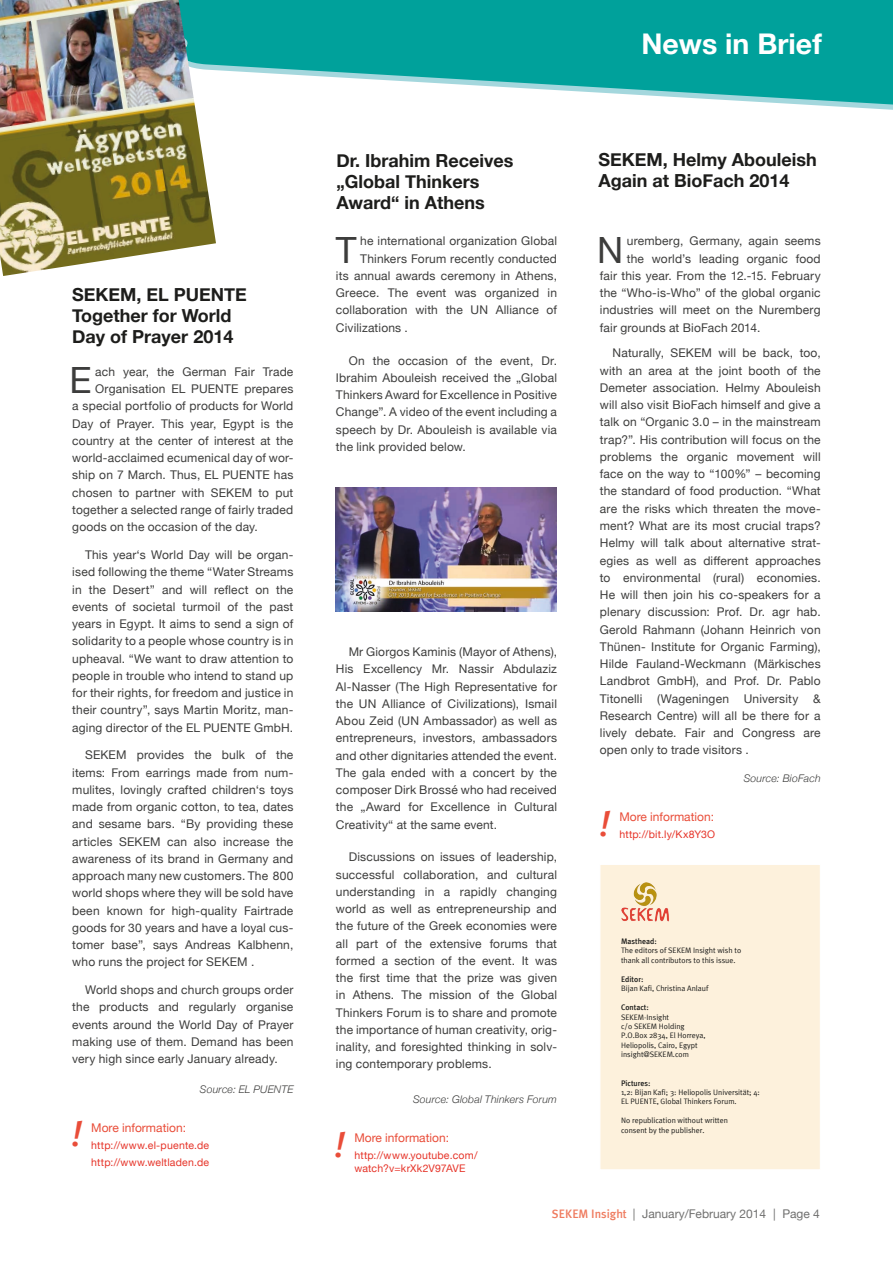
<style>
.page{position:relative;width:893px;height:1263px;background:#fff}
.page>*{position:absolute;margin:0;border:0;box-sizing:border-box;transform-origin:0 0}
.Article_Starter_EN{font:36.15px "Helvetica Neue";color:#3d3d3c}
.InfoBox_Exclamation{font:italic 500 36px "Meta Plus";color:#e94d39}
.RegInColor_Head{font:700 28.5px "Helvetica Neue";color:#fff}
.Sub_Header_3_EN{font:700 18px/21px "Helvetica Neue";color:#1d1d1b}
.Article_EN{font:12px/17.2px "Helvetica Neue";letter-spacing:.015em;color:#3d3d3c;text-align:justify}
.Article_Starter_EN-2{font:12px "Helvetica Neue";letter-spacing:.015em;color:#3d3d3c}
.InfoBox_Text{font:12px "Helvetica Neue";color:#e94d39}
.Pagination{font:12px "Helvetica Neue";color:#70706f}
.InfoBox_Text-2{font:10.5px/12.6px "Helvetica Neue";letter-spacing:.02em;color:#e63429}
.Article_Signature{font:italic 300 10.5px "Helvetica Neue";letter-spacing:.015em;color:#3d3d3c}
.Masthead{font:7.8px/9.4px "Meta Plus Normal";color:#1d1d1b}
.Masthead_Headline{font:500 7.8px "Meta Plus";color:#1d1d1b}
.s1{font-family:"Meta Plus";font-weight:500;color:#ef7c60}
</style>
<div class="page">
<svg style="left:216px;top:0;width:677px;height:105px;background:#2cb1ac"></svg>
<div style="left:600px;top:864px;width:221px;height:306px;background:#fdf1dc;border:1px solid #fff"></div>
<img style="left:621px;top:882px;width:48px;height:39px">
<img style="left:335px;top:488px;width:221px;height:123px">
<img style="left:0;top:0;width:216px;height:276px">
<p class="Sub_Header_3_EN" style="left:72px;top:285px;width:176px">SEKEM, EL PUENTE<br>Together for World<br>Day of Prayer 2014</p>
<p class="Article_Starter_EN" style="left:69px;top:354px;width:24px">E</p>
<p class="Article_Starter_EN-2" style="left:95px;top:363px;width:200px">ach year, the German Fair Trade</p>
<p class="Article_Starter_EN-2" style="left:95px;top:380px;width:200px">Organisation EL PUENTE prepares</p>
<p class="Article_Starter_EN-2" style="left:72px;top:398px;width:223px">a special portfolio of products for World</p>
<p class="Article_Starter_EN-2" style="left:72px;top:415px;width:223px">Day of Prayer. This year, Egypt is the</p>
<p class="Article_Starter_EN-2" style="left:72px;top:432px;width:223px">country at the center of interest at the</p>
<p class="Article_Starter_EN-2" style="left:72px;top:449px;width:223px">world-acclaimed ecumenical day of wor-</p>
<p class="Article_Starter_EN-2" style="left:72px;top:467px;width:223px">ship on 7 March. Thus, EL PUENTE has</p>
<p class="Article_Starter_EN-2" style="left:72px;top:484px;width:223px">chosen to partner with SEKEM to put</p>
<p class="Article_Starter_EN-2" style="left:72px;top:501px;width:223px">together a selected range of fairly traded</p>
<p class="Article_Starter_EN-2" style="left:72px;top:518px;width:187px">goods on the occasion of the day.</p>
<p class="Article_EN" style="left:72px;top:547px;width:223px;text-indent:13px">This year‘s World Day will be organ&shy;ised following the theme “Water Streams in the Desert” and will reflect on the events of societal turmoil of the past years in Egypt. It aims to send a sign of solidarity to a people whose country is in upheaval. “We want to draw attention to people in trouble who intend to stand up for their rights, for freedom and justice in their country”, says Martin Moritz, man&shy;aging director of the EL PUENTE GmbH.</p>
<p class="Article_EN" style="left:72px;top:747px;width:223px;text-indent:13px">SEKEM provides the bulk of the items: From earrings made from num&shy;mulites, lovingly crafted children‘s toys made from organic cotton, to tea, dates and sesame bars. “By providing these articles SEKEM can also increase the awareness of its brand in Germany and approach many new customers. The 800 world shops where they will be sold have been known for high-quality Fairtrade goods for 30 years and have a loyal cus&shy;tomer base”, says Andreas Kalbhenn, who runs the project for SEKEM .</p>
<p class="Article_EN" style="left:72px;top:982px;width:223px;text-indent:13px">World shops and church groups order the products and regularly organise events around the World Day of Prayer making use of them. Demand has been very high since early January already.</p>
<p class="Article_Signature" style="left:200px;top:1081px;width:95px">Source: EL PUENTE</p>
<p class="InfoBox_Exclamation" style="left:72px;top:1113px;width:12px">!</p>
<p class="InfoBox_Text" style="left:91px;top:1119px;width:96px">More information:</p>
<p class="InfoBox_Text-2" style="left:91px;top:1139px;width:119px">http://www.el-puente.de</p>
<p class="InfoBox_Text-2" style="left:91px;top:1156px;width:119px">http://www.weltladen.de</p>
<p class="RegInColor_Head" style="left:641px;top:22px;width:182px">News in Brief</p>
<p class="Sub_Header_3_EN" style="left:336px;top:150px;width:178px">Dr. Ibrahim Receives „Global Thinkers<br>Award“ in Athens</p>
<p class="Sub_Header_3_EN" style="left:598px;top:150px;width:220px">SEKEM, Helmy Abouleish<br>Again at BioFach 2014</p>
<p class="Article_Starter_EN" style="left:336px;top:224px;width:22px">T</p>
<p class="Article_Starter_EN-2" style="left:360px;top:233px;width:198px">he international organization Global</p>
<p class="Article_Starter_EN-2" style="left:360px;top:250px;width:198px">Thinkers Forum recently conducted</p>
<p class="Article_Starter_EN-2" style="left:336px;top:267px;width:223px">its annual awards ceremony in Athens,</p>
<p class="Article_Starter_EN-2" style="left:336px;top:284px;width:223px">Greece. The event was organized in</p>
<p class="Article_Starter_EN-2" style="left:336px;top:302px;width:223px">collaboration with the UN Alliance of</p>
<p class="Article_Starter_EN-2" style="left:336px;top:319px;width:74px">Civilizations .</p>
<p class="Article_EN" style="left:336px;top:352px;width:223px;text-indent:13px">On the occasion of the event, Dr.<br>Ibrahim Abouleish received the „Global Thinkers Award for Excellence in Positive Change”. A video of the event including a speech by Dr. Abouleish is available via the link provided below.</p>
<p class="Article_EN" style="left:336px;top:644px;width:223px;text-indent:13px">Mr Giorgos Kaminis (Mayor of Athens), His Excellency Mr. Nassir Abdulaziz Al-Nasser (The High Representative for the UN Alliance of Civilizations), Ismail Abou Zeid (UN Ambassador) as well as entrepreneurs, investors, ambassadors and other dignitaries attended the event.<br>The gala ended with a concert by the composer Dirk Brossé who had received the „Award for Excellence in Cultural Creativity“ at the same event.</p>
<p class="Article_EN" style="left:336px;top:849px;width:223px;text-indent:13px">Discussions on issues of leadership, successful collaboration, and cultural understanding in a rapidly changing world as well as entrepreneurship and the future of the Greek economies were all part of the extensive forums that formed a section of the event. It was the first time that the prize was given in Athens. The mission of the Global Thinkers Forum is to share and promote the importance of human creativity, orig&shy;inality, and foresighted thinking in solv&shy;ing contemporary problems.</p>
<p class="Article_Signature" style="left:413px;top:1091px;width:145px">Source: Global Thinkers Forum</p>
<p class="InfoBox_Exclamation" style="left:335px;top:1123px;width:12px">!</p>
<p class="InfoBox_Text" style="left:354px;top:1129px;width:96px">More information:</p>
<p class="InfoBox_Text-2" style="left:354px;top:1150px;width:125px">http://www.youtube.com/ watch?v=krXk2V97AVE</p>
<p class="Article_Starter_EN" style="left:597px;top:224px;width:28px">N</p>
<p class="Article_Starter_EN-2" style="left:627px;top:233px;width:195px">uremberg, Germany, again seems</p>
<p class="Article_Starter_EN-2" style="left:627px;top:250px;width:195px">the world’s leading organic food</p>
<p class="Article_Starter_EN-2" style="left:600px;top:267px;width:222px">fair this year. From the 12.-15. February</p>
<p class="Article_Starter_EN-2" style="left:600px;top:284px;width:222px">the “Who-is-Who” of the global organic</p>
<p class="Article_Starter_EN-2" style="left:600px;top:302px;width:222px">industries will meet on the Nuremberg</p>
<p class="Article_Starter_EN-2" style="left:600px;top:319px;width:162px">fair grounds at BioFach 2014.</p>
<p class="Article_EN" style="left:600px;top:345px;width:222px;text-indent:13px">Naturally, SEKEM will be back, too, with an area at the joint booth of the Demeter association. Helmy Abouleish will also visit BioFach himself and give a talk on “Organic 3.0 – in the mainstream trap?”. His contribution will focus on the problems the organic movement will face on the way to “100%” – becoming the standard of food production. “What are the risks which threaten the move&shy;ment? What are its most crucial traps?<br>Helmy will talk about alternative strat&shy;egies as well as different approaches to environmental (rural) economies.<br>He will then join his co-speakers for a plenary discussion: Prof. Dr. agr hab.<br>Gerold Rahmann (Johann Heinrich von Thünen- Institute for Organic Farming), Hilde Fauland-Weckmann (Märkisches Landbrot GmbH), and Prof. Dr. Pablo Titonelli (Wageningen University &amp; Research Centre) will all be there for a lively debate. Fair and Congress are open only to trade visitors .</p>
<p class="Article_Signature" style="left:744px;top:770px;width:78px">Source: BioFach</p>
<p class="InfoBox_Exclamation" style="left:600px;top:802px;width:12px">!</p>
<p class="InfoBox_Text" style="left:619px;top:808px;width:96px">More information:</p>
<p class="InfoBox_Text-2" style="left:619px;top:829px;width:97px">http://bit.ly/Kx8Y3O</p>
<p class="Masthead_Headline" style="left:621px;top:937px;width:37px">Masthead:</p>
<p class="Masthead" style="left:621px;top:946px;width:122px">The editors of SEKEM Insight wish to thank all contributors to this issue.</p>
<p class="Masthead_Headline" style="left:621px;top:974px;width:24px">Editor:</p>
<p class="Masthead" style="left:621px;top:984px;width:89px">Bijan Kafi, Christina Anlauf</p>
<p class="Masthead_Headline" style="left:621px;top:1003px;width:29px">Contact:</p>
<p class="Masthead" style="left:621px;top:1012px;width:50px">SEKEM-Insight</p>
<p class="Masthead" style="left:621px;top:1021px;width:65px">c/o SEKEM Holding</p>
<p class="Masthead" style="left:621px;top:1031px;width:86px">P.O.Box 2834, El Horreya,<br>Heliopolis, Cairo, Egypt insight@SEKEM.com</p>
<p class="Masthead_Headline" style="left:621px;top:1078px;width:31px">Pictures:</p>
<p class="Masthead" style="left:621px;top:1087px;width:140px">1,2: Bijan Kafi; 3: Heliopolis Universität; 4:<br>EL PUENTE, Global Thinkers Forum.</p>
<p class="Masthead" style="left:621px;top:1116px;width:108px">No republication without written consent by the publisher.</p>
<p class="Pagination" style="left:552px;top:1205px;width:269px"><span class="s1">SEKEM Insight</span> | January/February 2014 | Page 4</p>
</div>
